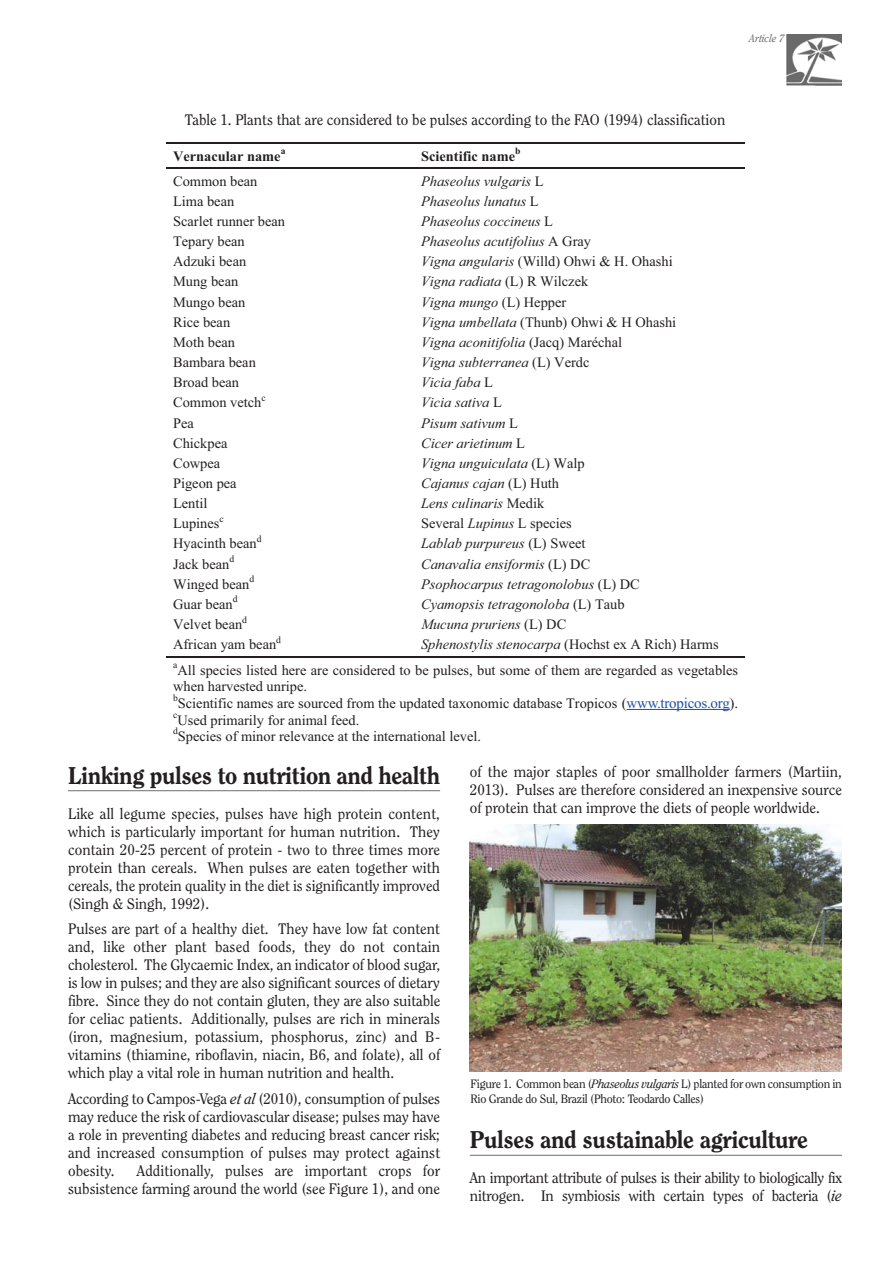
<style>
.page{position:relative;width:893px;height:1263px;background:#fff}
.page>*{position:absolute;margin:0;border:0;box-sizing:border-box;transform-origin:0 0}
.t1{font:800 24px "Clearface IT Cby BT";letter-spacing:-.02em;color:#231f20}
.t2{font:15px/18px "Clearface IT Cby BT";color:#231f20;text-align:justify}
.t3{font:15px/18px "Clearface IT Cby BT";letter-spacing:-.02em;color:#231f20}
.t4{font:15px "Times New Roman";letter-spacing:-.015em;color:#1e52a4}
.t5{font:14.4px/16.5px "Times New Roman";color:#231f20}
.t6{font:italic 14.4px "Times New Roman";color:#231f20}
.t7{font:700 14.4px "Times New Roman";color:#231f20}
.t8{font:12px/14.4px "Clearface IT Cby BT";letter-spacing:-.02em;color:#231f20}
.t9{font:italic 10.5px "Clearface IT Cby BT";color:#6d6e70}
.t10{font:9.6px "Times New Roman";color:#231f20}
.t11{font:700 9.6px "Times New Roman";color:#231f20}
.s1{font-style:normal}
.s2{font-style:italic}
.s3{color:#231f20}
</style>
<div class="page">
<img style="left:786px;top:35px;width:56px;height:50px">
<hr style="left:68px;top:790px;width:372px;height:1px;background:#6d6e70">
<hr style="left:470px;top:1155px;width:372px;height:1px;background:#6d6e70">
<hr style="left:167px;top:142px;width:578px;height:2px;background:#231f20">
<hr style="left:167px;top:167px;width:578px;height:2px;background:#231f20">
<hr style="left:167px;top:656px;width:578px;height:2px;background:#231f20">
<img style="left:470px;top:825px;width:372px;height:246px">
<hr style="left:627px;top:709px;width:103px;height:1px;background:#1e52a4">
<p class="t9" style="left:749px;top:33px;width:37px">Article 7</p>
<p class="t2" style="left:185px;top:112px;width:542px">Table 1. Plants that are considered to be pulses according to the FAO (1994) classification</p>
<p class="t7" style="left:173px;top:147px;width:109px">Vernacular name</p>
<p class="t11" style="left:281px;top:145px;width:6px">a</p>
<p class="t7" style="left:421px;top:147px;width:95px">Scientific name</p>
<p class="t11" style="left:515px;top:145px;width:7px">b</p>
<p class="t5" style="left:173px;top:174px;width:86px">Common bean</p>
<p class="t6" style="left:421px;top:175px;width:124px">Phaseolus vulgaris <span class="s1">L</span></p>
<p class="t5" style="left:173px;top:194px;width:63px">Lima bean</p>
<p class="t6" style="left:421px;top:196px;width:119px">Phaseolus lunatus <span class="s1">L</span></p>
<p class="t5" style="left:173px;top:214px;width:113px">Scarlet runner bean</p>
<p class="t6" style="left:421px;top:216px;width:133px">Phaseolus coccineus <span class="s1">L</span></p>
<p class="t5" style="left:173px;top:234px;width:73px">Tepary bean</p>
<p class="t6" style="left:421px;top:236px;width:172px">Phaseolus acutifolius <span class="s1">A Gray</span></p>
<p class="t5" style="left:173px;top:254px;width:75px">Adzuki bean</p>
<p class="t5" style="left:421px;top:254px;width:253px"><span class="s2">Vigna angularis</span> (Willd) Ohwi &amp; H. Ohashi</p>
<p class="t5" style="left:173px;top:275px;width:67px">Mung bean</p>
<p class="t6" style="left:421px;top:276px;width:169px">Vigna radiata <span class="s1">(L) R Wilczek</span></p>
<p class="t5" style="left:173px;top:295px;width:74px">Mungo bean</p>
<p class="t6" style="left:421px;top:296px;width:147px">Vigna mungo <span class="s1">(L) Hepper</span></p>
<p class="t5" style="left:173px;top:315px;width:59px">Rice bean</p>
<p class="t5" style="left:421px;top:315px;width:257px"><span class="s2">Vigna umbellata</span> (Thunb) Ohwi &amp; H Ohashi</p>
<p class="t5" style="left:173px;top:335px;width:63px">Moth bean</p>
<p class="t6" style="left:421px;top:337px;width:203px">Vigna aconitifolia <span class="s1">(Jacq) Maréchal</span></p>
<p class="t5" style="left:173px;top:355px;width:84px">Bambara bean</p>
<p class="t6" style="left:421px;top:357px;width:170px">Vigna subterranea <span class="s1">(L) Verdc</span></p>
<p class="t5" style="left:173px;top:375px;width:67px">Broad bean</p>
<p class="t6" style="left:421px;top:377px;width:73px">Vicia faba <span class="s1">L</span></p>
<p class="t5" style="left:173px;top:396px;width:90px">Common vetch</p>
<p class="t10" style="left:261px;top:394px;width:6px">c</p>
<p class="t6" style="left:421px;top:397px;width:82px">Vicia sativa <span class="s1">L</span></p>
<p class="t5" style="left:173px;top:416px;width:22px">Pea</p>
<p class="t6" style="left:421px;top:417px;width:98px">Pisum sativum <span class="s1">L</span></p>
<p class="t5" style="left:173px;top:436px;width:56px">Chickpea</p>
<p class="t6" style="left:421px;top:438px;width:106px">Cicer arietinum <span class="s1">L</span></p>
<p class="t5" style="left:173px;top:456px;width:49px">Cowpea</p>
<p class="t6" style="left:421px;top:458px;width:165px">Vigna unguiculata <span class="s1">(L) Walp</span></p>
<p class="t5" style="left:173px;top:476px;width:65px">Pigeon pea</p>
<p class="t6" style="left:421px;top:478px;width:139px">Cajanus cajan <span class="s1">(L) Huth</span></p>
<p class="t5" style="left:173px;top:496px;width:36px">Lentil</p>
<p class="t6" style="left:421px;top:498px;width:125px">Lens culinaris <span class="s1">Medik</span></p>
<p class="t5" style="left:173px;top:517px;width:48px">Lupines</p>
<p class="t10" style="left:219px;top:515px;width:6px">c</p>
<p class="t5" style="left:421px;top:517px;width:152px">Several <span class="s2">Lupinus</span> L species</p>
<p class="t5" style="left:173px;top:537px;width:85px">Hyacinth bean</p>
<p class="t10" style="left:257px;top:535px;width:6px">d</p>
<p class="t6" style="left:421px;top:538px;width:166px">Lablab purpureus <span class="s1">(L) Sweet</span></p>
<p class="t5" style="left:173px;top:557px;width:58px">Jack bean</p>
<p class="t10" style="left:229px;top:555px;width:6px">d</p>
<p class="t6" style="left:421px;top:558px;width:171px">Canavalia ensiformis <span class="s1">(L) DC</span></p>
<p class="t5" style="left:173px;top:577px;width:78px">Winged bean</p>
<p class="t10" style="left:249px;top:575px;width:6px">d</p>
<p class="t6" style="left:421px;top:579px;width:220px">Psophocarpus tetragonolobus <span class="s1">(L) DC</span></p>
<p class="t5" style="left:173px;top:597px;width:61px">Guar bean</p>
<p class="t10" style="left:233px;top:596px;width:6px">d</p>
<p class="t6" style="left:421px;top:599px;width:205px">Cyamopsis tetragonoloba <span class="s1">(L) Taub</span></p>
<p class="t5" style="left:173px;top:617px;width:71px">Velvet bean</p>
<p class="t10" style="left:242px;top:616px;width:6px">d</p>
<p class="t6" style="left:421px;top:619px;width:147px">Mucuna pruriens <span class="s1">(L) DC</span></p>
<p class="t5" style="left:173px;top:637px;width:105px">African yam bean</p>
<p class="t10" style="left:276px;top:636px;width:6px">d</p>
<p class="t6" style="left:421px;top:639px;width:299px">Sphenostylis stenocarpa <span class="s1">(Hochst ex A Rich) Harms</span></p>
<p class="t10" style="left:173px;top:661px;width:6px">a</p>
<p class="t5" style="left:173px;top:663px;width:567px">All species listed here are considered to be pulses, but some of them are regarded as vegetables when harvested unripe.</p>
<p class="t10" style="left:173px;top:695px;width:6px">b</p>
<p class="t5" style="left:178px;top:696px;width:562px">Scientific names are sourced from the updated taxonomic database Tropicos (www.tropicos.org).</p>
<p class="t10" style="left:173px;top:711px;width:6px">c</p>
<p class="t5" style="left:177px;top:713px;width:183px">Used primarily for animal feed.</p>
<p class="t10" style="left:173px;top:728px;width:6px">d</p>
<p class="t5" style="left:178px;top:729px;width:305px">Species of minor relevance at the international level.</p>
<p class="t4" style="left:622px;top:697px;width:118px"><span class="s3">(</span>www.tropicos.org<span class="s3">).</span></p>
<h1 class="t1" style="left:68px;top:763px;width:374px">Linking pulses to nutrition and health</h1>
<p class="t2" style="left:68px;top:805px;width:374px">Like all legume species, pulses have high protein content, which is particularly important for human nutrition. They contain 20-25 percent of protein - two to three times more protein than cereals. When pulses are eaten together with cereals, the protein quality in the diet is significantly improved (Singh &amp; Singh, 1992).</p>
<p class="t2" style="left:68px;top:921px;width:374px">Pulses are part of a healthy diet. They have low fat content and, like other plant based foods, they do not contain cholesterol. The Glycaemic Index, an indicator of blood sugar, is low in pulses; and they are also significant sources of dietary fibre. Since they do not contain gluten, they are also suitable for celiac patients. Additionally, pulses are rich in minerals (iron, magnesium, potassium, phosphorus, zinc) and B&shy;vitamins (thiamine, riboflavin, niacin, B6, and folate), all of which play a vital role in human nutrition and health.</p>
<p class="t2" style="left:68px;top:1090px;width:374px">According to Campos-Vega <span class="s2">et al</span> (2010), consumption of pulses may reduce the risk of cardiovascular disease; pulses may have a role in preventing diabetes and reducing breast cancer risk; and increased consumption of pulses may protect against obesity.</p>
<p class="t2" style="left:68px;top:1162px;width:374px;text-align:right">Additionally, pulses are important crops for subsistence farming around the world (see Figure 1), and one</p>
<p class="t2" style="left:470px;top:763px;width:374px">of the major staples of poor smallholder farmers (Martiin, 2013). Pulses are therefore considered an inexpensive source of protein that can improve the diets of people worldwide.</p>
<p class="t8" style="left:471px;top:1077px;width:373px">Figure 1. Common bean (<span class="s2">Phaseolus vulgaris</span> L) planted for own consumption in<br>Rio Grande do Sul, Brazil (Photo: Teodardo Calles)</p>
<h1 class="t1" style="left:470px;top:1128px;width:340px">Pulses and sustainable agriculture</h1>
<p class="t3" style="left:470px;top:1170px;width:374px">An important attribute of pulses is their ability to biologically fix nitrogen. In symbiosis with certain types of bacteria (<span class="s2">ie</span></p>
</div>
